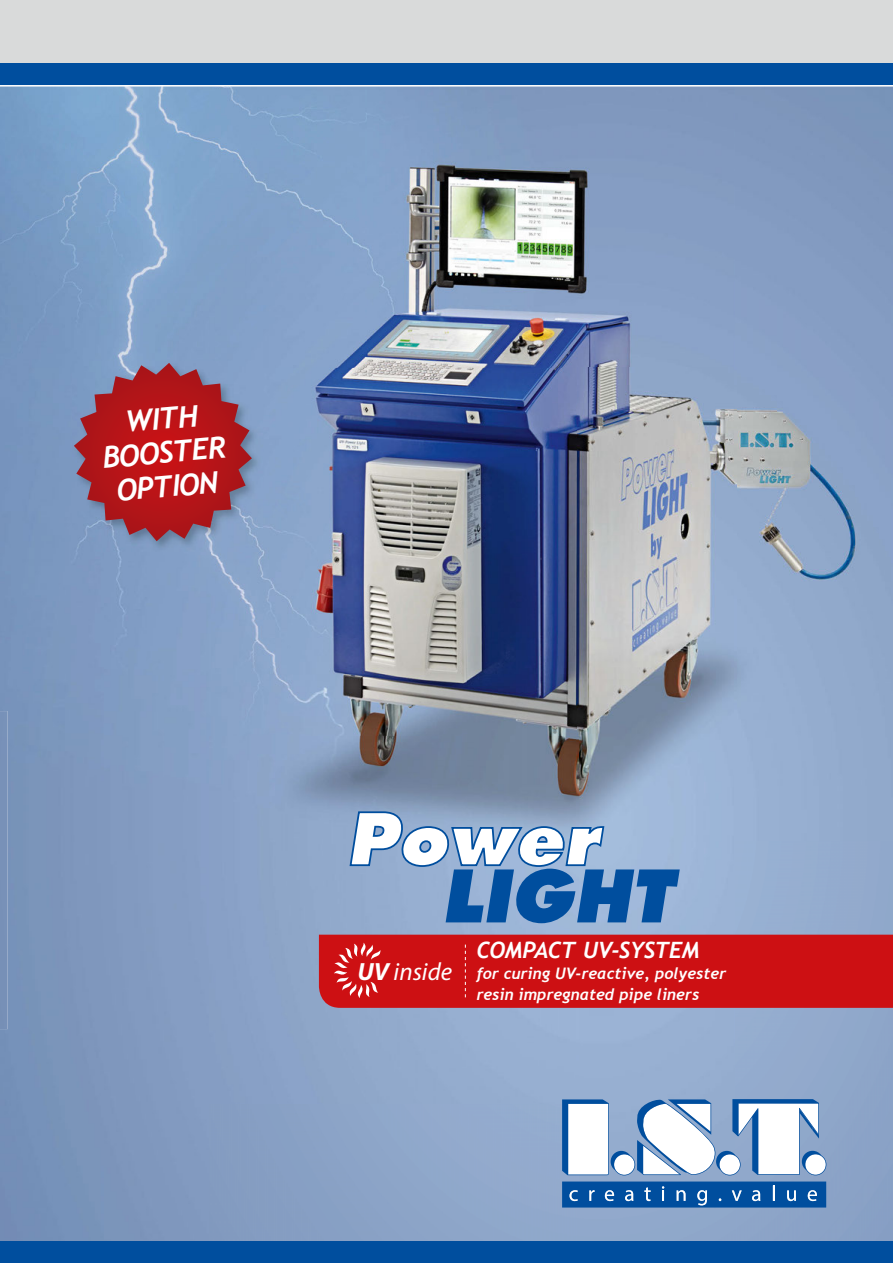
<style>
.page{position:relative;width:893px;height:1263px;background:#fff}
.page>*{position:absolute;margin:0;border:0;box-sizing:border-box;transform-origin:0 0}
.t1{font:italic 800 70.2px "Futura";color:#fff}
.t2{font:italic 800 70.2px "Futura";color:#004e9e}
.t3{font:italic 700 29.55px/33.9px "Trebuchet";color:#fff;text-align:center}
.t4{font:italic 24.9px "Myriad Pro";color:#fff}
.t5{font:italic 700 22.5px "Trebuchet";letter-spacing:-.03em;color:#fff}
.t6{font:italic 700 15.9px/21px "Trebuchet";color:#fff}
.s1{font-weight:700}
</style>
<div class="page">
<img style="left:0;top:87px;width:735px;height:281px">
<img style="left:735px;top:87px;width:158px;height:1155px">
<div style="left:0;top:368px;width:104px;height:874px;background:#7a95bb"></div>
<img style="left:210px;top:368px;width:526px;height:874px">
<div style="left:104px;top:552px;width:106px;height:690px;background:#829bc1"></div>
<img style="left:0;top:711px;width:8px;height:318px">
<svg style="left:562px;top:1181px;width:264px;height:26px;background:#195fa7"></svg>
<svg style="left:562px;top:1099px;width:264px;height:76px"></svg>
<div style="left:0;top:0;width:893px;height:68px;background:#d9dada"></div>
<div style="left:0;top:64px;width:893px;height:21px;background:#004e9e"></div>
<div style="left:0;top:1242px;width:893px;height:21px;background:#004e9e"></div>
<div style="left:319px;top:935px;width:574px;height:73px;background:#cd1013"></div>
<img style="left:72px;top:361px;width:190px;height:191px">
<svg style="left:74px;top:363px;width:178px;height:178px;background:#a33e4c"></svg>
<svg style="left:349px;top:810px;width:256px;height:58px;background:#85a4ca"></svg>
<h2 class="t3" style="left:98px;top:407px;width:126px;rotate:-5deg">WITH<br>BOOSTER<br>OPTION</h2>
<h1 class="t1" style="left:346px;top:796px;width:253px">Power</h1>
<h1 class="t2" style="left:441px;top:853px;width:232px">LIGHT</h1>
<h3 class="t4" style="left:357px;top:956px;width:96px"><span class="s1">UV</span> inside</h3>
<h3 class="t5" style="left:476px;top:936px;width:225px">COMPACT UV-SYSTEM</h3>
<p class="t6" style="left:476px;top:963px;width:252px">for curing UV-reactive, polyester resin impregnated pipe liners</p>
</div>
